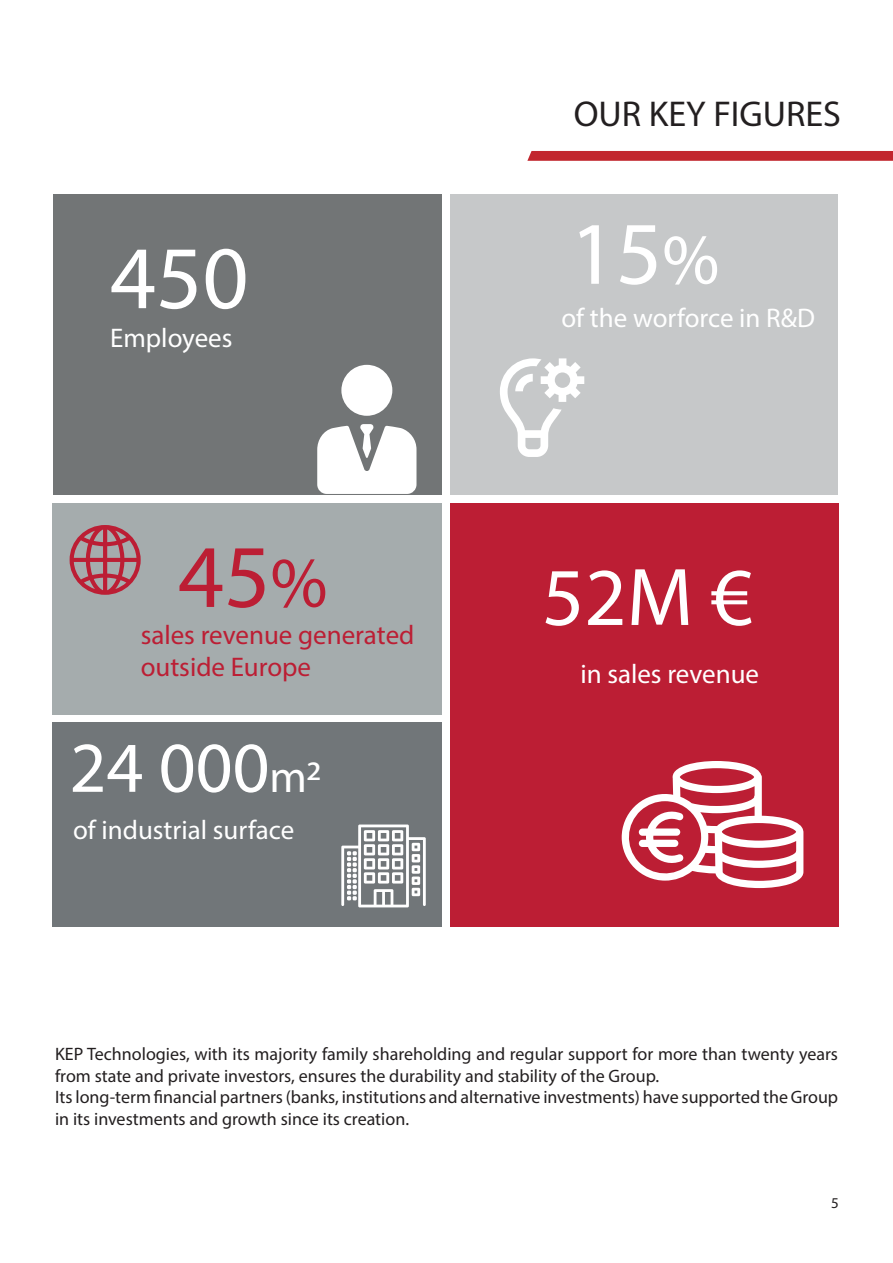
<style>
.page{position:relative;width:893px;height:1263px;background:#fff}
.page>*{position:absolute;margin:0;border:0;box-sizing:border-box;transform-origin:0 0}
.t1{font:90px "Myriad Pro";color:#fff}
.t2{font:90px "Myriad Pro";color:#bc1e34}
.t3{font:82.5px "Myriad Pro";color:#fff}
.t4{font:72px "Myriad Pro";color:#fff}
.t5{font:36px "Myriad Pro";color:#231f20}
.t6{font:27px "Myriad Pro";color:#fff}
.t7{font:27px/32.4px "Myriad Pro";color:#bc1e34}
.t8{font:18px/21.6px "Myriad Pro";color:#231f20}
.t9{font:15px "Myriad Pro";color:#231f20}
.s1{font-size:72px}
.s2{font-size:45px}
</style>
<div class="page">
<svg style="left:527px;top:151px;width:366px;height:10px;background:#c32b33"></svg>
<div style="left:54px;top:194px;width:388px;height:301px;background:#727576"></div>
<div style="left:53px;top:503px;width:389px;height:211px;background:#a5acad"></div>
<div style="left:450px;top:503px;width:388px;height:423px;background:#bc1e34"></div>
<div style="left:53px;top:722px;width:389px;height:204px;background:#717679"></div>
<div style="left:341px;top:365px;width:51px;height:51px;background:#fff;border-radius:50%"></div>
<svg style="left:317px;top:424px;width:99px;height:70px"></svg>
<svg style="left:341px;top:824px;width:85px;height:83px"></svg>
<svg style="left:622px;top:761px;width:181px;height:127px"></svg>
<div style="left:450px;top:194px;width:388px;height:301px;background:#c6c8c9"></div>
<svg style="left:70px;top:525px;width:71px;height:70px"></svg>
<svg style="left:500px;top:358px;width:84px;height:99px"></svg>
<p class="t1" style="left:110px;top:222px;width:140px">450</p>
<p class="t6" style="left:110px;top:321px;width:124px">Employees</p>
<p class="t2" style="left:178px;top:521px;width:151px">45<span class="s1">%</span></p>
<p class="t7" style="left:141px;top:618px;width:275px">sales revenue generated outside Europe</p>
<p class="t4" style="left:70px;top:723px;width:253px">24 000<span class="s2">m2</span></p>
<p class="t6" style="left:73px;top:813px;width:223px">of industrial surface</p>
<p class="t5" style="left:574px;top:92px;width:269px">OUR KEY FIGURES</p>
<p class="t1" style="left:570px;top:198px;width:151px">15<span class="s1">%</span></p>
<p class="t6" style="left:561px;top:301px;width:255px">of the worforce in R&amp;D</p>
<p class="t3" style="left:542px;top:546px;width:212px">52M €</p>
<p class="t6" style="left:580px;top:658px;width:180px">in sales revenue</p>
<p class="t8" style="left:55px;top:1043px;width:784px">KEP Technologies, with its majority family shareholding and regular support for more than twenty years from state and private investors, ensures the durability and stability of the Group.</p>
<p class="t8" style="left:55px;top:1086px;width:785px">Its long-term financial partners (banks, institutions and alternative investments) have supported the Group in its investments and growth since its creation.</p>
<p class="t9" style="left:831px;top:1194px;width:9px">5</p>
</div>
